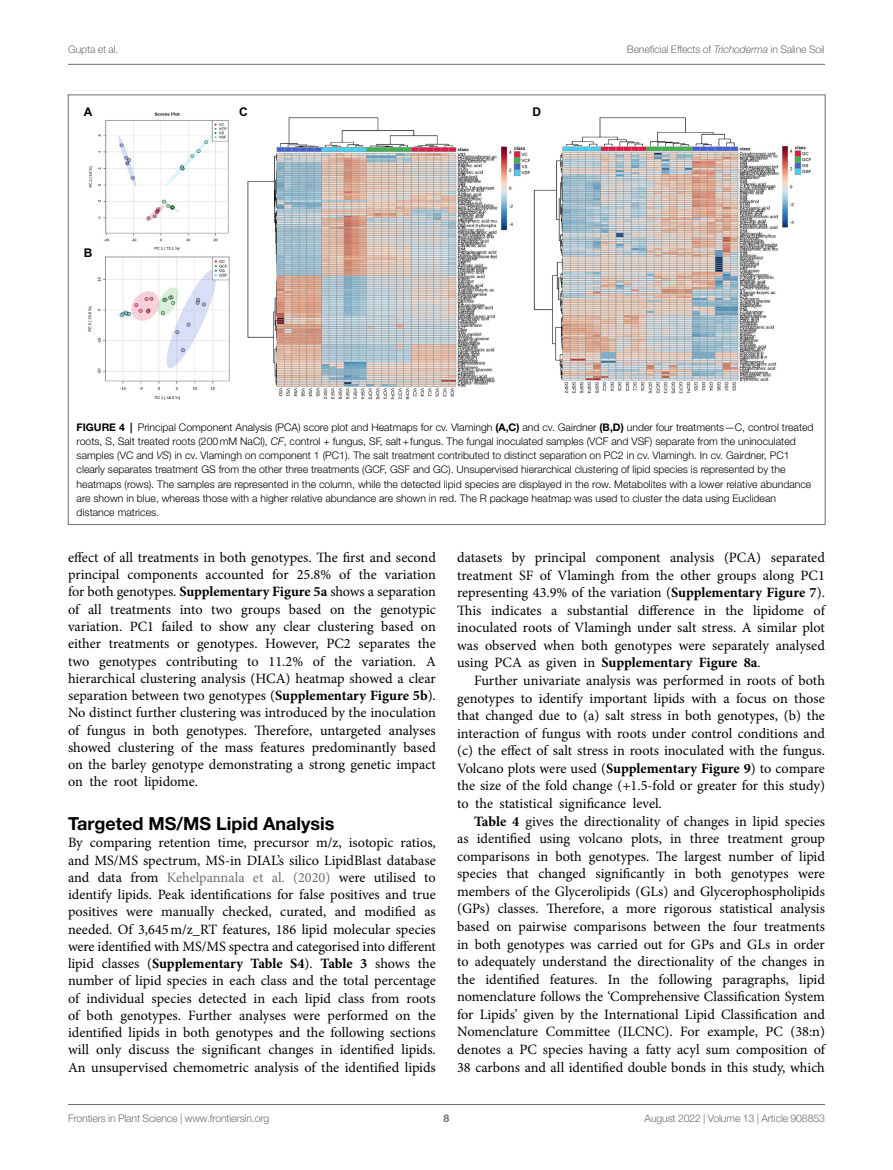
<style>
.page{position:relative;width:893px;height:1170px;background:#fff}
.page>*{position:absolute;margin:0;border:0;box-sizing:border-box;transform-origin:0 0}
.HEAD_2{font:700 18px "Helvetica Neue LT Std";color:#000}
.TEXT_FLUSH{font:14.25px/17.2px "Minion Pro";color:#000;text-align:justify}
.TEXT{font:14.25px/17.5px "Minion Pro";color:#000;text-align:justify}
.t1{font:700 12px "Arial";color:#000}
.FIG_LEG{font:300 10.5px/14.2px "Helvetica Neue LT Std";color:#000}
.t2{font:300 10.5px "Helvetica Neue LT Std";letter-spacing:-.015em;color:#6d6e71}
.t3{font:700 10.5px "Helvetica Neue LT Std";color:#6d6e71}
.s1{font-style:italic}
.s2{font-weight:700}
.s3{color:#6d6e71}
</style>
<div class="page">
<hr style="left:68px;top:64px;width:757px;height:1px;background:#6d6e71">
<hr style="left:68px;top:1104px;width:757px;height:1px;background:#6d6e71">
<img style="left:88px;top:112px;width:724px;height:288px">
<p class="t2" style="left:68px;top:42px;width:52px">Gupta et al.</p>
<p class="t2" style="left:627px;top:42px;width:200px">Beneficial Effects of <span class="s1">Trichoderma</span> in Saline Soil</p>
<p class="t1" style="left:84px;top:103px;width:10px">A</p>
<p class="t1" style="left:239px;top:103px;width:10px">C</p>
<p class="t1" style="left:532px;top:103px;width:10px">D</p>
<p class="t1" style="left:84px;top:245px;width:10px">B</p>
<p class="FIG_LEG" style="left:77px;top:419px;width:738px"><span class="s2">FIGURE 4 |</span> Principal Component Analysis (PCA) score plot and Heatmaps for cv. Vlamingh <span class="s2">(A,C)</span> and cv. Gairdner <span class="s2">(B,D)</span> under four treatments—C, control treated roots, S, Salt treated roots (200mM NaCl), <span class="s1">CF</span>, control + fungus, SF, salt+fungus. The fungal inoculated samples (VCF and VSF) separate from the uninoculated samples (VC and <span class="s1">VS</span>) in cv. Vlamingh on component 1 (PC1). The salt treatment contributed to distinct separation on PC2 in cv. Vlamingh. In cv. Gairdner, PC1 clearly separates treatment GS from the other three treatments (GCF, GSF and GC). Unsupervised hierarchical clustering of lipid species is represented by the heatmaps (rows). The samples are represented in the column, while the detected lipid species are displayed in the row. Metabolites with a lower relative abundance are shown in blue, whereas those with a higher relative abundance are shown in red. The R package heatmap was used to cluster the data using Euclidean distance matrices.</p>
<p class="TEXT_FLUSH" style="left:68px;top:549px;width:369px">effect of all treatments in both genotypes. The first and second principal components accounted for 25.8% of the variation for both genotypes. <span class="s2">Supplementary Figure 5a</span> shows a separation of all treatments into two groups based on the genotypic variation. PC1 failed to show any clear clustering based on either treatments or genotypes. However, PC2 separates the two genotypes contributing to 11.2% of the variation. A hierarchical clustering analysis (HCA) heatmap showed a clear separation between two genotypes (<span class="s2">Supplementary Figure 5b</span>).<br>No distinct further clustering was introduced by the inoculation of fungus in both genotypes. Therefore, untargeted analyses showed clustering of the mass features predominantly based on the barley genotype demonstrating a strong genetic impact on the root lipidome.</p>
<p class="HEAD_2" style="left:68px;top:812px;width:268px">Targeted MS/MS Lipid Analysis</p>
<p class="TEXT_FLUSH" style="left:68px;top:834px;width:369px">By comparing retention time, precursor m/z, isotopic ratios, and MS/MS spectrum, MS-in DIAL’s silico LipidBlast database and data from <span class="s3">Kehelpannala et al. (2020)</span> were utilised to identify lipids. Peak identifications for false positives and true positives were manually checked, curated, and modified as needed. Of 3,645m/z_RT features, 186 lipid molecular species were identified with MS/MS spectra and categorised into different lipid classes (<span class="s2">Supplementary Table S4</span>). <span class="s2">Table 3</span> shows the number of lipid species in each class and the total percentage of individual species detected in each lipid class from roots of both genotypes. Further analyses were performed on the identified lipids in both genotypes and the following sections will only discuss the significant changes in identified lipids.<br>An unsupervised chemometric analysis of the identified lipids</p>
<p class="TEXT_FLUSH" style="left:457px;top:548px;width:369px">datasets by principal component analysis (PCA) separated treatment SF of Vlamingh from the other groups along PC1 representing 43.9% of the variation (<span class="s2">Supplementary Figure 7</span>).<br>This indicates a substantial difference in the lipidome of inoculated roots of Vlamingh under salt stress. A similar plot was observed when both genotypes were separately analysed using PCA as given in <span class="s2">Supplementary Figure 8a</span>.</p>
<p class="TEXT" style="left:457px;top:671px;width:369px;text-indent:17px">Further univariate analysis was performed in roots of both genotypes to identify important lipids with a focus on those that changed due to (a) salt stress in both genotypes, (b) the interaction of fungus with roots under control conditions and (c) the effect of salt stress in roots inoculated with the fungus.<br>Volcano plots were used (<span class="s2">Supplementary Figure 9</span>) to compare the size of the fold change (+1.5-fold or greater for this study) to the statistical significance level.</p>
<p class="TEXT" style="left:457px;top:812px;width:369px;text-indent:17px"><span class="s2">Table 4</span> gives the directionality of changes in lipid species as identified using volcano plots, in three treatment group comparisons in both genotypes. The largest number of lipid species that changed significantly in both genotypes were members of the Glycerolipids (GLs) and Glycerophospholipids (GPs) classes. Therefore, a more rigorous statistical analysis based on pairwise comparisons between the four treatments in both genotypes was carried out for GPs and GLs in order to adequately understand the directionality of the changes in the identified features. In the following paragraphs, lipid nomenclature follows the ‘Comprehensive Classification System for Lipids’ given by the International Lipid Classification and Nomenclature Committee (ILCNC). For example, PC (38:n) denotes a PC species having a fatty acyl sum composition of 38 carbons and all identified double bonds in this study, which</p>
<p class="t2" style="left:68px;top:1111px;width:203px">Frontiers in Plant Science | www.frontiersin.org</p>
<p class="t3" style="left:444px;top:1111px;width:7px">8</p>
<p class="t2" style="left:645px;top:1111px;width:182px">August 2022 | Volume 13 | Article 908853</p>
</div>
